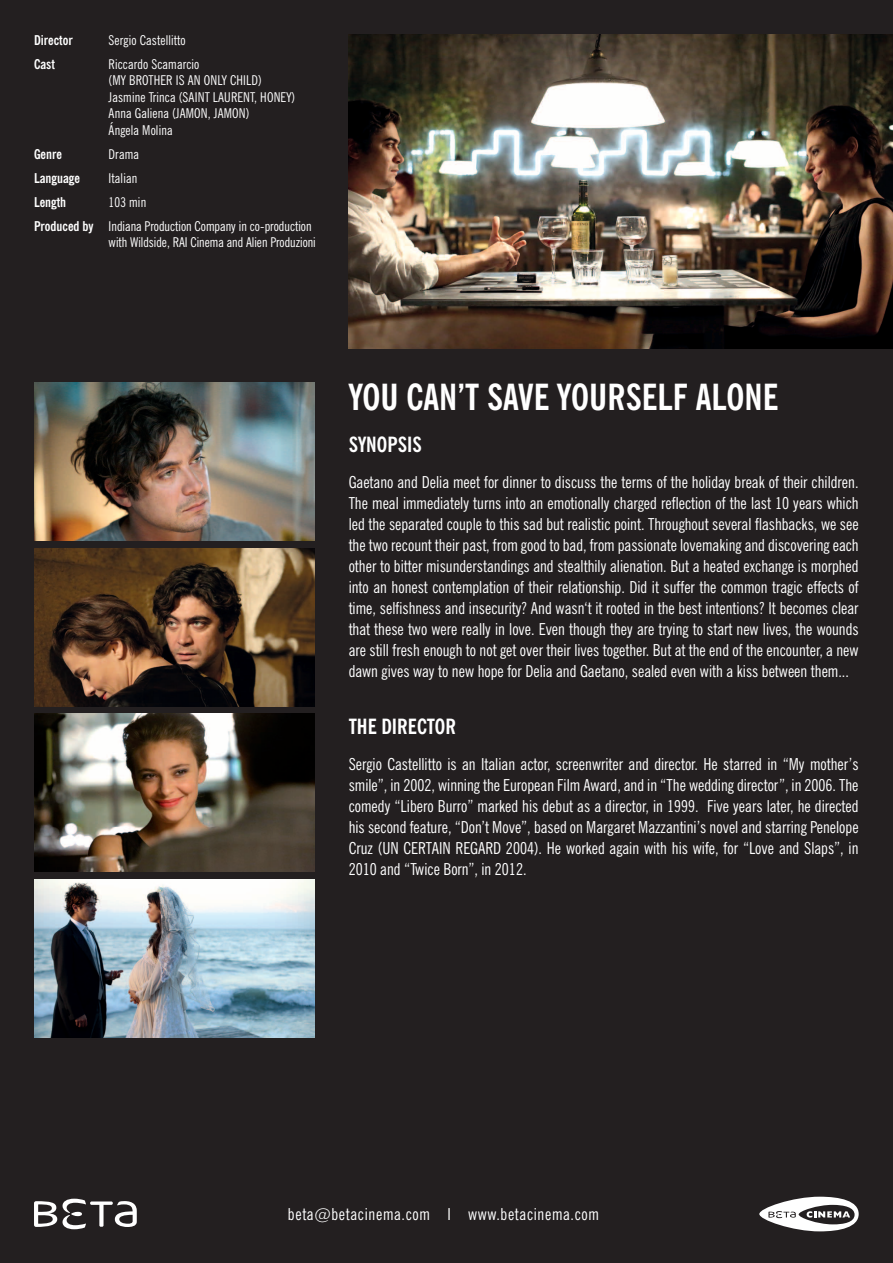
<style>
.page{position:relative;width:893px;height:1263px;background:#231f20}
.page>*{position:absolute;margin:0;border:0;box-sizing:border-box;transform-origin:0 0}
.t1{font:700 condensed 36px "News Gothic BT";color:#fff}
.t2{font:700 condensed 21px "News Gothic BT";color:#fff}
.t3{font:condensed 16.5px/21px "News Gothic BT";color:#fff;text-align:justify}
.t4{font:condensed 16.5px "News Gothic BT";letter-spacing:.04em;color:#fff}
.t5{font:condensed 13.5px "News Gothic BT";letter-spacing:.01em;color:#fff}
.t6{font:700 condensed 13.5px "News Gothic BT";color:#fff}
</style>
<div class="page">
<img style="left:349px;top:34px;width:544px;height:315px">
<img style="left:34px;top:879px;width:281px;height:158px">
<img style="left:34px;top:548px;width:281px;height:158px">
<img style="left:34px;top:383px;width:281px;height:158px">
<img style="left:34px;top:714px;width:281px;height:158px">
<svg style="left:34px;top:1201px;width:23px;height:26px"></svg>
<svg style="left:63px;top:1199px;width:74px;height:30px"></svg>
<svg style="left:759px;top:1197px;width:100px;height:34px"></svg>
<p class="t6" style="left:34px;top:32px;width:40px">Director</p>
<p class="t6" style="left:34px;top:56px;width:22px">Cast</p>
<p class="t6" style="left:34px;top:146px;width:30px">Genre</p>
<p class="t6" style="left:34px;top:170px;width:47px">Language</p>
<p class="t6" style="left:34px;top:194px;width:34px">Length</p>
<p class="t6" style="left:34px;top:218px;width:61px">Produced by</p>
<p class="t5" style="left:109px;top:32px;width:79px">Sergio Castellitto</p>
<p class="t5" style="left:109px;top:56px;width:92px">Riccardo Scamarcio</p>
<p class="t5" style="left:109px;top:72px;width:155px">(MY BROTHER IS AN ONLY CHILD)</p>
<p class="t5" style="left:109px;top:89px;width:188px">Jasmine Trinca (SAINT LAURENT, HONEY)</p>
<p class="t5" style="left:109px;top:105px;width:142px">Anna Galiena (JAMON, JAMON)</p>
<p class="t5" style="left:109px;top:122px;width:65px">Ángela Molina</p>
<p class="t5" style="left:109px;top:146px;width:32px">Drama</p>
<p class="t5" style="left:109px;top:170px;width:30px">Italian</p>
<p class="t5" style="left:109px;top:194px;width:39px">103 min</p>
<p class="t5" style="left:109px;top:218px;width:204px">Indiana Production Company in co-production</p>
<p class="t5" style="left:109px;top:234px;width:209px">with Wildside, RAI Cinema and Alien Produzioni</p>
<p class="t1" style="left:349px;top:375px;width:431px">YOU CAN’T SAVE YOURSELF ALONE</p>
<p class="t2" style="left:349px;top:431px;width:75px">SYNOPSIS</p>
<p class="t3" style="left:349px;top:471px;width:512px">Gaetano and Delia meet for dinner to discuss the terms of the holiday break of their children.<br>The meal immediately turns into an emotionally charged reflection of the last 10 years which led the separated couple to this sad but realistic point. Throughout several flashbacks, we see the two recount their past, from good to bad, from passionate lovemaking and discovering each other to bitter misunderstandings and stealthily alienation. But a heated exchange is morphed into an honest contemplation of their relationship. Did it suffer the common tragic effects of time, selfishness and insecurity? And wasn‘t it rooted in the best intentions? It becomes clear that these two were really in love. Even though they are trying to start new lives, the wounds are still fresh enough to not get over their lives together. But at the end of the encounter, a new dawn gives way to new hope for Delia and Gaetano, sealed even with a kiss between them...</p>
<p class="t2" style="left:349px;top:713px;width:109px">THE DIRECTOR</p>
<p class="t3" style="left:349px;top:753px;width:511px">Sergio Castellitto is an Italian actor, screenwriter and director. He starred in “My mother’s smile”, in 2002, winning the European Film Award, and in “The wedding director”, in 2006. The comedy “Libero Burro” marked his debut as a director, in 1999. Five years later, he directed his second feature, “Don’t Move”, based on Margaret Mazzantini’s novel and starring Penelope Cruz (UN CERTAIN REGARD 2004). He worked again with his wife, for “Love and Slaps”, in 2010 and “Twice Born”, in 2012.</p>
<p class="t4" style="left:288px;top:1204px;width:313px">beta@betacinema.com I www.betacinema.com</p>
</div>
